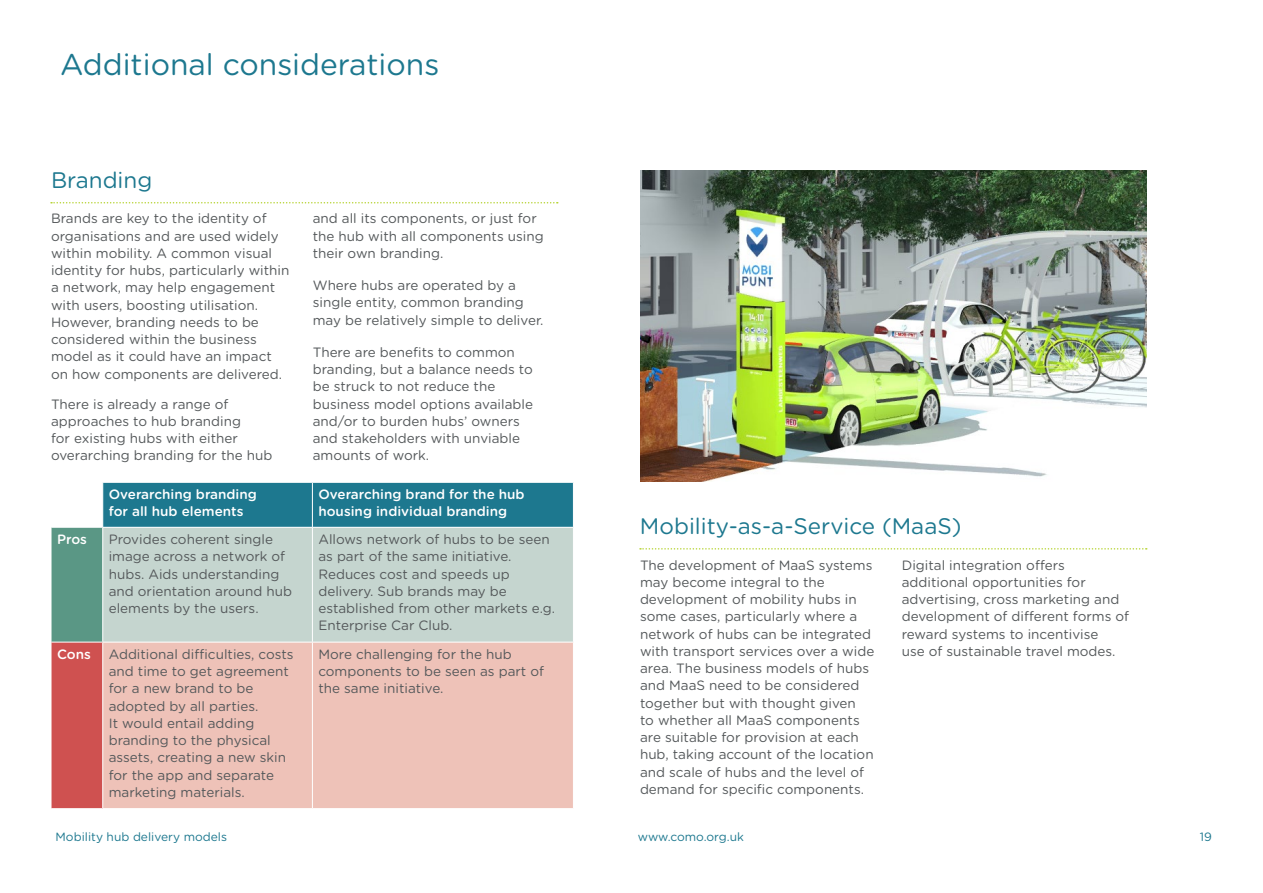
<style>
.page{position:relative;width:1263px;height:893px;background:#fff}
.page>*{position:absolute;margin:0;border:0;box-sizing:border-box;transform-origin:0 0}
.t1{font:30px "Gotham Rounded";color:#1d788f}
.t2{font:22.5px "Gotham Rounded";color:#1d788f}
.t3{font:13.5px/17.2px "Gotham Rounded";color:#54585a}
.t4{font:500 13.5px/17.2px "Gotham Rounded";color:#fff}
.t5{font:12px "Gotham Rounded";color:#1d788f}
</style>
<div class="page">
<svg style="left:51px;top:202px;width:507px;height:1px"></svg>
<svg style="left:640px;top:548px;width:507px;height:2px"></svg>
<img style="left:640px;top:170px;width:506px;height:312px">
<div style="left:103px;top:483px;width:470px;height:44px;background:#1d788f"></div>
<div style="left:51px;top:527px;width:52px;height:115px;background:#5a9785"></div>
<div style="left:103px;top:528px;width:470px;height:114px;background:#c5d5cf"></div>
<div style="left:51px;top:642px;width:52px;height:167px;background:#cf5150"></div>
<div style="left:103px;top:643px;width:470px;height:165px;background:#eec2b8"></div>
<hr style="left:312px;top:483px;width:1px;height:44px;background:#fff">
<hr style="left:51px;top:527px;width:52px;height:1px;background:#fff">
<hr style="left:51px;top:528px;width:1px;height:114px;background:#fff">
<hr style="left:102px;top:528px;width:1px;height:114px;background:#fff">
<hr style="left:312px;top:528px;width:1px;height:114px;background:#fff">
<hr style="left:51px;top:642px;width:52px;height:1px;background:#fff">
<hr style="left:51px;top:642px;width:1px;height:166px;background:#fff">
<hr style="left:102px;top:642px;width:1px;height:166px;background:#fff">
<hr style="left:312px;top:642px;width:1px;height:166px;background:#fff">
<hr style="left:51px;top:808px;width:52px;height:1px;background:#fff">
<h1 class="t1" style="left:60px;top:44px;width:381px">Additional considerations</h1>
<h2 class="t2" style="left:51px;top:165px;width:103px">Branding</h2>
<p class="t3" style="left:51px;top:209px;width:240px">Brands are key to the identity of organisations and are used widely within mobility. A common visual identity for hubs, particularly within a network, may help engagement with users, boosting utilisation.<br>However, branding needs to be considered within the business model as it could have an impact on how components are delivered.</p>
<p class="t3" style="left:51px;top:395px;width:223px">There is already a range of approaches to hub branding<br>for existing hubs with either overarching branding for the hub</p>
<p class="t3" style="left:313px;top:209px;width:232px">and all its components, or just for the hub with all components using their own branding.</p>
<p class="t3" style="left:313px;top:276px;width:232px">Where hubs are operated by a single entity, common branding may be relatively simple to deliver.</p>
<p class="t3" style="left:313px;top:343px;width:222px">There are benefits to common branding, but a balance needs to be struck to not reduce the business model options available and/or to burden hubs’ owners and stakeholders with unviable amounts of work.</p>
<p class="t4" style="left:109px;top:485px;width:150px">Overarching branding for all hub elements</p>
<p class="t4" style="left:318px;top:485px;width:208px">Overarching brand for the hub housing individual branding</p>
<p class="t4" style="left:57px;top:530px;width:31px">Pros</p>
<p class="t3" style="left:109px;top:530px;width:185px">Provides coherent single image across a network of hubs. Aids understanding and orientation around hub elements by the users.</p>
<p class="t3" style="left:318px;top:530px;width:238px">Allows network of hubs to be seen as part of the same initiative.<br>Reduces cost and speeds up delivery. Sub brands may be established from other markets e.g.<br>Enterprise Car Club.</p>
<p class="t4" style="left:57px;top:645px;width:35px">Cons</p>
<p class="t3" style="left:109px;top:645px;width:186px">Additional difficulties, costs and time to get agreement for a new brand to be adopted by all parties.<br>It would entail adding branding to the physical assets, creating a new skin for the app and separate marketing materials.</p>
<p class="t3" style="left:318px;top:645px;width:227px">More challenging for the hub components to be seen as part of the same initiative.</p>
<h2 class="t2" style="left:640px;top:511px;width:323px">Mobility-as-a-Service (MaaS)</h2>
<p class="t3" style="left:640px;top:556px;width:236px">The development of MaaS systems may become integral to the development of mobility hubs in some cases, particularly where a network of hubs can be integrated with transport services over a wide area. The business models of hubs and MaaS need to be considered together but with thought given<br>to whether all MaaS components are suitable for provision at each hub, taking account of the location and scale of hubs and the level of demand for specific components.</p>
<p class="t3" style="left:902px;top:556px;width:229px">Digital integration offers additional opportunities for advertising, cross marketing and development of different forms of reward systems to incentivise<br>use of sustainable travel modes.</p>
<p class="t5" style="left:56px;top:828px;width:173px">Mobility hub delivery models</p>
<p class="t5" style="left:638px;top:828px;width:108px">www.como.org.uk</p>
<p class="t5" style="left:1200px;top:828px;width:14px">19</p>
</div>
